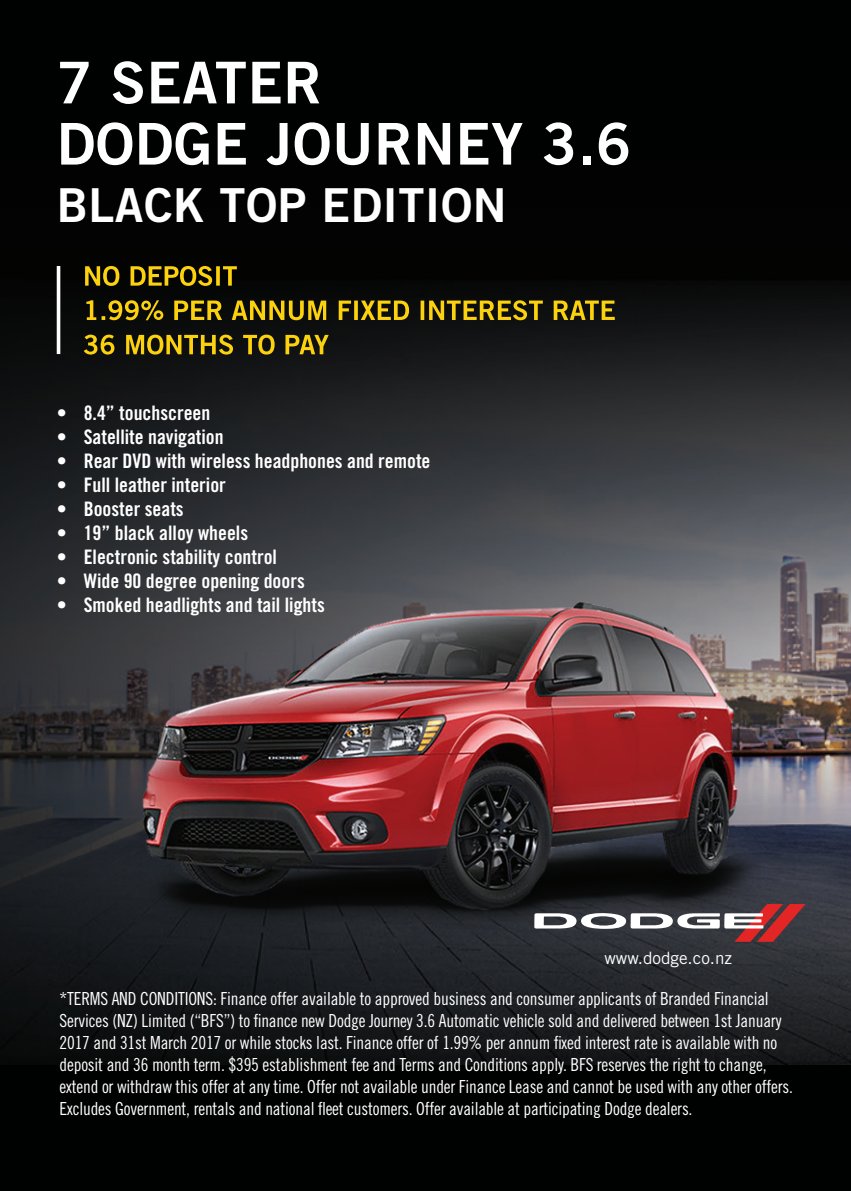
<style>
.page{position:relative;width:851px;height:1191px;background:#fff}
.page>*{position:absolute;margin:0;border:0;box-sizing:border-box;transform-origin:0 0}
.t1{font:57.6px/61.2px "Trade Gothic Bold Two";letter-spacing:.01em;color:#fff}
.t2{font:46.8px "Trade Gothic Bold Two";letter-spacing:.01em;color:#fff}
.t3{font:20px "Trade Gothic Bold Cond Twenty";color:#fff}
.t4{font:18px/22px "Trade Gothic Cond Eighteen";letter-spacing:-.01em;color:#fff}
.t5{font:17px "Trade Gothic";color:#fff}
</style>
<div class="page">
<div style="left:0;top:0;width:850px;height:1191px;background:#000101"></div>
<img style="left:0;top:266px;width:850px;height:798px">
<img style="left:63px;top:567px;width:730px;height:425px">
<svg style="left:534px;top:904px;width:271px;height:37px"></svg>
<hr style="left:57px;top:266px;width:3px;height:88px;background:#fff">
<svg style="left:84px;top:335px;width:244px;height:19px"></svg>
<svg style="left:86px;top:300px;width:528px;height:20px"></svg>
<svg style="left:85px;top:266px;width:152px;height:20px"></svg>
<h1 class="t1" style="left:57px;top:51px;width:575px">7 SEATER<br>DODGE JOURNEY 3.6</h1>
<h2 class="t2" style="left:57px;top:176px;width:451px">BLACK TOP EDITION</h2>
<p class="t3" style="left:57px;top:400px;width:155px">• 8.4” touchscreen</p>
<p class="t3" style="left:57px;top:424px;width:168px">• Satellite navigation</p>
<p class="t3" style="left:57px;top:448px;width:375px">• Rear DVD with wireless headphones and remote</p>
<p class="t3" style="left:57px;top:472px;width:171px">• Full leather interior</p>
<p class="t3" style="left:57px;top:496px;width:128px">• Booster seats</p>
<p class="t3" style="left:57px;top:520px;width:193px">• 19” black alloy wheels</p>
<p class="t3" style="left:57px;top:544px;width:222px">• Electronic stability control</p>
<p class="t3" style="left:57px;top:568px;width:249px">• Wide 90 degree opening doors</p>
<p class="t3" style="left:57px;top:592px;width:269px">• Smoked headlights and tail lights</p>
<p class="t5" style="left:604px;top:948px;width:129px">www.dodge.co.nz</p>
<p class="t4" style="left:60px;top:987px;width:734px">*TERMS AND CONDITIONS: Finance offer available to approved business and consumer applicants of Branded Financial Services (NZ) Limited (“BFS”) to finance new Dodge Journey 3.6 Automatic vehicle sold and delivered between 1st January 2017 and 31st March 2017 or while stocks last. Finance offer of 1.99% per annum fixed interest rate is available with no deposit and 36 month term. $395 establishment fee and Terms and Conditions apply. BFS reserves the right to change, extend or withdraw this offer at any time. Offer not available under Finance Lease and cannot be used with any other offers.<br>Excludes Government, rentals and national fleet customers. Offer available at participating Dodge dealers.</p>
</div>
